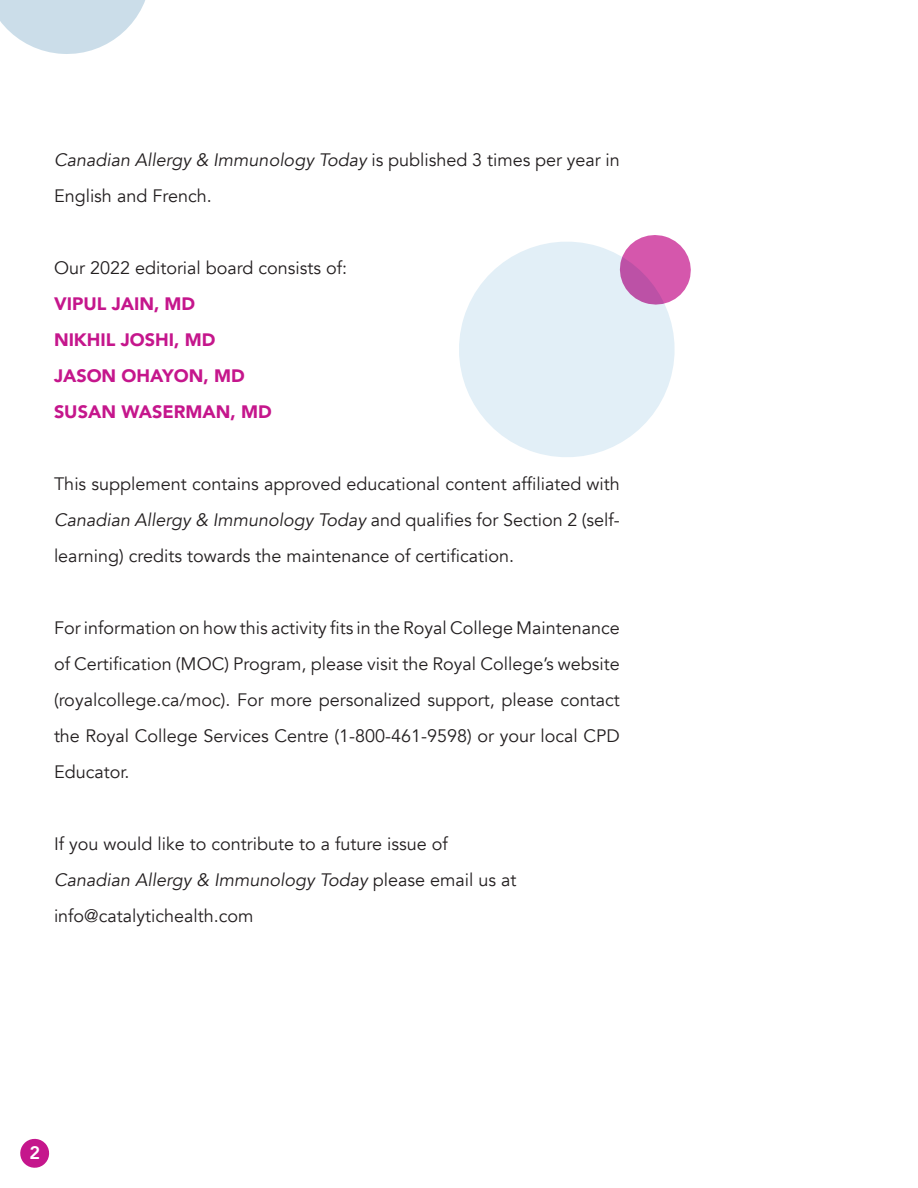
<style>
.page{position:relative;width:918px;height:1188px;background:#fff}
.page>*{position:absolute;margin:0;border:0;box-sizing:border-box;transform-origin:0 0}
.t1{font:18px/36px "Avenir";color:#231f20;text-align:justify}
.t2{font:900 18px "Avenir";color:#c5168c}
.t3{font:italic 18px "Avenir";color:#231f20}
.t4{font:800 18px "Avenir";color:#fff}
.s1{font-style:italic}
.s2{font-style:normal}
</style>
<div class="page">
<svg style="left:20px;top:1138px;width:30px;height:30px"></svg>
<svg style="left:0;top:0;width:145px;height:54px"></svg>
<svg style="left:459px;top:242px;width:216px;height:215px;fill:#e2eff7"></svg>
<svg style="left:616px;top:235px;width:75px;height:74px"></svg>
<p class="t1" style="left:54px;top:142px;width:567px"><span class="s1">Canadian Allergy &amp; Immunology Today</span> is published 3 times per year in<br>English and French.</p>
<p class="t1" style="left:54px;top:250px;width:295px">Our 2022 editorial board consists of:</p>
<p class="t2" style="left:54px;top:288px;width:143px">VIPUL JAIN, MD</p>
<p class="t2" style="left:54px;top:324px;width:163px">NIKHIL JOSHI, MD</p>
<p class="t2" style="left:54px;top:360px;width:192px">JASON OHAYON, MD</p>
<p class="t2" style="left:54px;top:396px;width:219px">SUSAN WASERMAN, MD</p>
<p class="t1" style="left:54px;top:466px;width:567px">This supplement contains approved educational content affiliated with <span class="s1">Canadian Allergy &amp; Immunology Today</span> and qualifies for Section 2 (self&shy;learning) credits towards the maintenance of certification.</p>
<p class="t1" style="left:54px;top:610px;width:567px">For information on how this activity fits in the Royal College Maintenance of Certification (MOC) Program, please visit the Royal College’s website (royalcollege.ca/moc). For more personalized support, please contact the Royal College Services Centre (1-800-461-9598) or your local CPD Educator.</p>
<p class="t1" style="left:54px;top:826px;width:395px">If you would like to contribute to a future issue of</p>
<p class="t3" style="left:54px;top:869px;width:464px">Canadian Allergy &amp; Immunology Today <span class="s2">please email us at</span></p>
<p class="t1" style="left:54px;top:898px;width:201px">info@catalytichealth.com</p>
<p class="t4" style="left:29px;top:1139px;width:12px">2</p>
</div>
